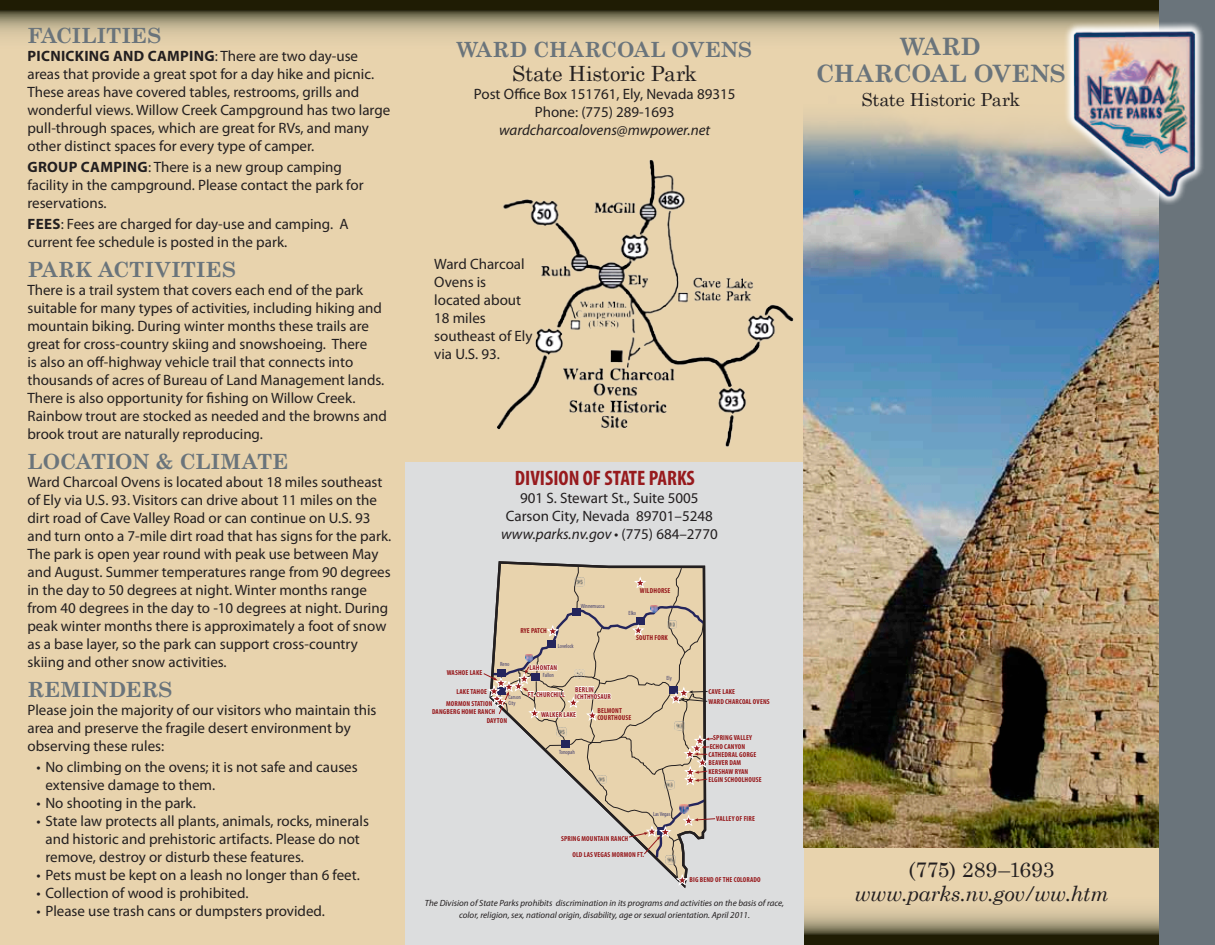
<style>
.page{position:relative;width:1215px;height:945px;background:#fff}
.page>*{position:absolute;margin:0;border:0;box-sizing:border-box;transform-origin:0 0}
.t1{font:700 24px/27px "Century Schoolbook";letter-spacing:-.005em;color:#6a747b;text-align:center}
.t2{font:700 21px "Century Schoolbook";letter-spacing:.005em;color:#6a747b}
.t3{font:21px "Century Schoolbook";letter-spacing:-.005em;color:#231f20}
.t4{font:italic 21px "Century Schoolbook";letter-spacing:-.025em;color:#231f20}
.t5{font:700 condensed 21px "Myriad Pro";color:#971a1d}
.t6{font:18px "Century Schoolbook";letter-spacing:-.01em;color:#231f20}
.t7{font:15px/18px "Myriad Pro";color:#231f20}
.t8{font:italic 15px "Myriad Pro";color:#231f20}
.t9{font:700 15px "Myriad Pro";color:#231f20}
.t10{font:italic 9px/12px "Myriad Pro";color:#231f20;text-align:center}
.t11{font:700 condensed 7.2px/7.2px "Myriad Pro";letter-spacing:.02em;color:#971a1d}
.t12{font:condensed 6px/6px "Myriad Pro";color:#454270}
.s1{font-weight:700}
.s2{font-style:italic}
</style>
<div class="page">
<svg style="left:804px;top:848px;width:356px;height:97px;background:#c1b08e"></svg>
<div style="left:0;top:1px;width:420px;height:944px;background:#e8d3ad"></div>
<div style="left:407px;top:102px;width:762px;height:360px;background:#e8d3ad"></div>
<svg style="left:0;top:0;width:1160px;height:146px"></svg>
<div style="left:405px;top:462px;width:399px;height:483px;background:#dcddde"></div>
<svg style="left:498px;top:561px;width:208px;height:327px"></svg>
<svg style="left:483px;top:566px;width:232px;height:319px"></svg>
<img style="left:497px;top:147px;width:307px;height:308px">
<img style="left:804px;top:52px;width:356px;height:796px">
<div style="left:1160px;top:0;width:55px;height:945px;background:#6a747b"></div>
<svg style="left:1062px;top:19px;width:136px;height:185px"></svg>
<img style="left:1065px;top:26px;width:138px;height:174px">
<h2 class="t2" style="left:27px;top:19px;width:120px">FACILITIES</h2>
<p class="t7" style="left:27px;top:47px;width:364px"><span class="s1">PICNICKING AND CAMPING</span>: There are two day-use areas that provide a great spot for a day hike and picnic.<br>These areas have covered tables, restrooms, grills and wonderful views. Willow Creek Campground has two large pull-through spaces, which are great for RVs, and many other distinct spaces for every type of camper.</p>
<p class="t9" style="left:28px;top:157px;width:65px">GROUP CAM</p>
<p class="t7" style="left:27px;top:158px;width:338px;text-indent:86px"><span class="s1">PING</span>: There is a new group camping facility in the campground. Please contact the park for reservations.</p>
<p class="t7" style="left:27px;top:215px;width:323px"><span class="s1">FEES</span>: Fees are charged for day-use and camping. A current fee schedule is posted in the park.</p>
<h2 class="t2" style="left:27px;top:253px;width:210px">PARK ACTIVITIES</h2>
<p class="t7" style="left:27px;top:281px;width:361px">There is a trail system that covers each end of the park suitable for many types of activities, including hiking and mountain biking. During winter months these trails are great for cross-country skiing and snowshoeing. There<br>is also an off-highway vehicle trail that connects into thousands of acres of Bureau of Land Management lands.<br>There is also opportunity for fishing on Willow Creek.<br>Rainbow trout are stocked as needed and the browns and brook trout are naturally reproducing.</p>
<h2 class="t2" style="left:27px;top:445px;width:33px">LOCA</h2>
<h2 class="t2" style="left:91px;top:445px;width:197px">TION &amp; CLIMATE</h2>
<p class="t7" style="left:27px;top:473px;width:365px">Ward Charcoal Ovens is located about 18 miles southeast of Ely via U.S. 93. Visitors can drive about 11 miles on the dirt road of Cave Valley Road or can continue on U.S. 93 and turn onto a 7-mile dirt road that has signs for the park.<br>The park is open year round with peak use between May and August. Summer temperatures range from 90 degrees in the day to 50 degrees at night. Winter months range from 40 degrees in the day to -10 degrees at night. During peak winter months there is approximately a foot of snow as a base layer, so the park can support cross-country skiing and other snow activities.</p>
<h2 class="t2" style="left:27px;top:673px;width:81px">REMINDERS</h2>
<p class="t7" style="left:27px;top:701px;width:351px">Please join the majority of our visitors who maintain this area and preserve the fragile desert environment by observing these rules:</p>
<p class="t7" style="left:45px;top:758px;width:314px;text-indent:-9px">• No climbing on the ovens; it is not safe and causes extensive damage to them.</p>
<p class="t7" style="left:36px;top:794px;width:161px">• No shooting in the park.</p>
<p class="t7" style="left:45px;top:812px;width:325px;text-indent:-9px">• State law protects all plants, animals, rocks, minerals and historic and prehistoric artifacts. Please do not remove, destroy or disturb these features.</p>
<p class="t7" style="left:36px;top:866px;width:325px">• Pets must be kept on a leash no longer than 6 feet.</p>
<p class="t7" style="left:36px;top:884px;width:214px">• Collection of wood is prohibited.</p>
<p class="t7" style="left:36px;top:902px;width:290px">• Please use trash cans or dumpsters provided.</p>
<h2 class="t2" style="left:457px;top:33px;width:297px">WARD CHARCOAL OVENS</h2>
<h2 class="t3" style="left:512px;top:56px;width:186px">State Historic Park</h2>
<p class="t7" style="left:474px;top:85px;width:263px;text-align:center">Post Office Box 151761, Ely, Nevada 89315<br>Phone: (775) 289-1693</p>
<p class="t8" style="left:499px;top:121px;width:212px">wardcharcoalovens@mwpower.net</p>
<h1 class="t1" style="left:816px;top:31px;width:252px">WARD<br>CHARCOAL OVENS</h1>
<p class="t6" style="left:862px;top:84px;width:160px">State Historic Park</p>
<p class="t7" style="left:434px;top:255px;width:100px">Ward Charcoal<br>Ovens is located about<br>18 miles southeast of Ely via U.S. 93.</p>
<h2 class="t5" style="left:515px;top:465px;width:182px">DIVISION OF STATE PARKS</h2>
<p class="t7" style="left:501px;top:488px;width:218px;text-align:center">901 S. Stewart St., Suite 5005<br>Carson City, Nevada 89701–5248 <span class="s2">www.parks.nv.gov •</span> (775) 684–2770</p>
<p class="t11" style="left:520px;top:627px;width:28px">RYE PATCH</p>
<p class="t12" style="left:581px;top:602px;width:25px">Winnemucca</p>
<p class="t12" style="left:558px;top:643px;width:17px">Lovelock</p>
<p class="t11" style="left:640px;top:587px;width:5px">WILD</p>
<p class="t11" style="left:654px;top:587px;width:9px">HORSE</p>
<p class="t12" style="left:629px;top:610px;width:9px">Elko</p>
<p class="t11" style="left:636px;top:634px;width:23px">SOUTH FORK</p>
<p class="t12" style="left:500px;top:661px;width:11px">Reno</p>
<p class="t12" style="left:508px;top:694px;width:14px">Carson<br>City</p>
<p class="t11" style="left:530px;top:664px;width:15px">LAHONTAN</p>
<p class="t11" style="left:447px;top:669px;width:31px">WASHOE LAKE</p>
<p class="t12" style="left:543px;top:672px;width:13px">Fallon</p>
<p class="t11" style="left:575px;top:685px;width:37px">BERLIN<br>ICHTHYOSAUR</p>
<p class="t11" style="left:446px;top:685px;width:39px;line-height:12.5px;text-indent:24px">TAHOE<br>MORMON STATION</p>
<p class="t11" style="left:487px;top:717px;width:15px">DAYTON</p>
<p class="t11" style="left:457px;top:688px;width:5px">LAKE</p>
<p class="t11" style="left:528px;top:690px;width:33px">FT. CHURCHILL</p>
<p class="t11" style="left:541px;top:711px;width:5px">WALKER</p>
<p class="t11" style="left:563px;top:711px;width:5px">LAKE</p>
<p class="t11" style="left:597px;top:707px;width:32px">BELMONT<br>COURTHOUSE</p>
<p class="t11" style="left:432px;top:707px;width:65px">DANGBERG HOME RANCH</p>
<p class="t12" style="left:559px;top:749px;width:17px">Tonopah</p>
<p class="t12" style="left:667px;top:675px;width:7px">Ely</p>
<p class="t11" style="left:561px;top:834px;width:5px">SPRIN</p>
<p class="t11" style="left:577px;top:834px;width:21px">G MOUNTAIN</p>
<p class="t11" style="left:611px;top:834px;width:19px">RANCH</p>
<p class="t11" style="left:572px;top:851px;width:73px">OLD LAS VEGAS MORMON FT.</p>
<p class="t12" style="left:653px;top:811px;width:19px">Las Vegas</p>
<p class="t11" style="left:708px;top:688px;width:18px">CAVE LAKE</p>
<p class="t11" style="left:708px;top:697px;width:5px">WARD</p>
<p class="t11" style="left:725px;top:697px;width:33px">CHARCOAL OVENS</p>
<p class="t11" style="left:713px;top:734px;width:5px">SPRIN</p>
<p class="t11" style="left:729px;top:734px;width:9px">G VALLE</p>
<p class="t11" style="left:749px;top:734px;width:4px">Y</p>
<p class="t11" style="left:708px;top:751px;width:18px">CATHEDRAL</p>
<p class="t11" style="left:739px;top:751px;width:18px">GORGE</p>
<p class="t11" style="left:710px;top:743px;width:33px">ECHO CANYON</p>
<p class="t11" style="left:708px;top:759px;width:8px">BEAVER</p>
<p class="t11" style="left:729px;top:759px;width:13px">DA M</p>
<p class="t11" style="left:708px;top:767px;width:5px">KERS</p>
<p class="t11" style="left:721px;top:767px;width:25px">HAW RYAN</p>
<p class="t11" style="left:708px;top:775px;width:52px">ELGIN SCHOOLHOUSE</p>
<p class="t11" style="left:716px;top:815px;width:5px">VALLE</p>
<p class="t11" style="left:732px;top:815px;width:16px">Y OF FIRE</p>
<p class="t11" style="left:690px;top:876px;width:52px">BIG BEND OF THE COLORADO</p>
<p class="t10" style="left:425px;top:897px;width:361px">The Division of State Parks prohibits discrimination in its programs and activities on the basis of race, color, religion, sex, national origin, disability, age or sexual orientation. April 2011.</p>
<h2 class="t3" style="left:909px;top:852px;width:147px">(775) 289–1693</h2>
<h2 class="t4" style="left:854px;top:878px;width:256px">www.parks.nv.gov/ww.htm</h2>
</div>
